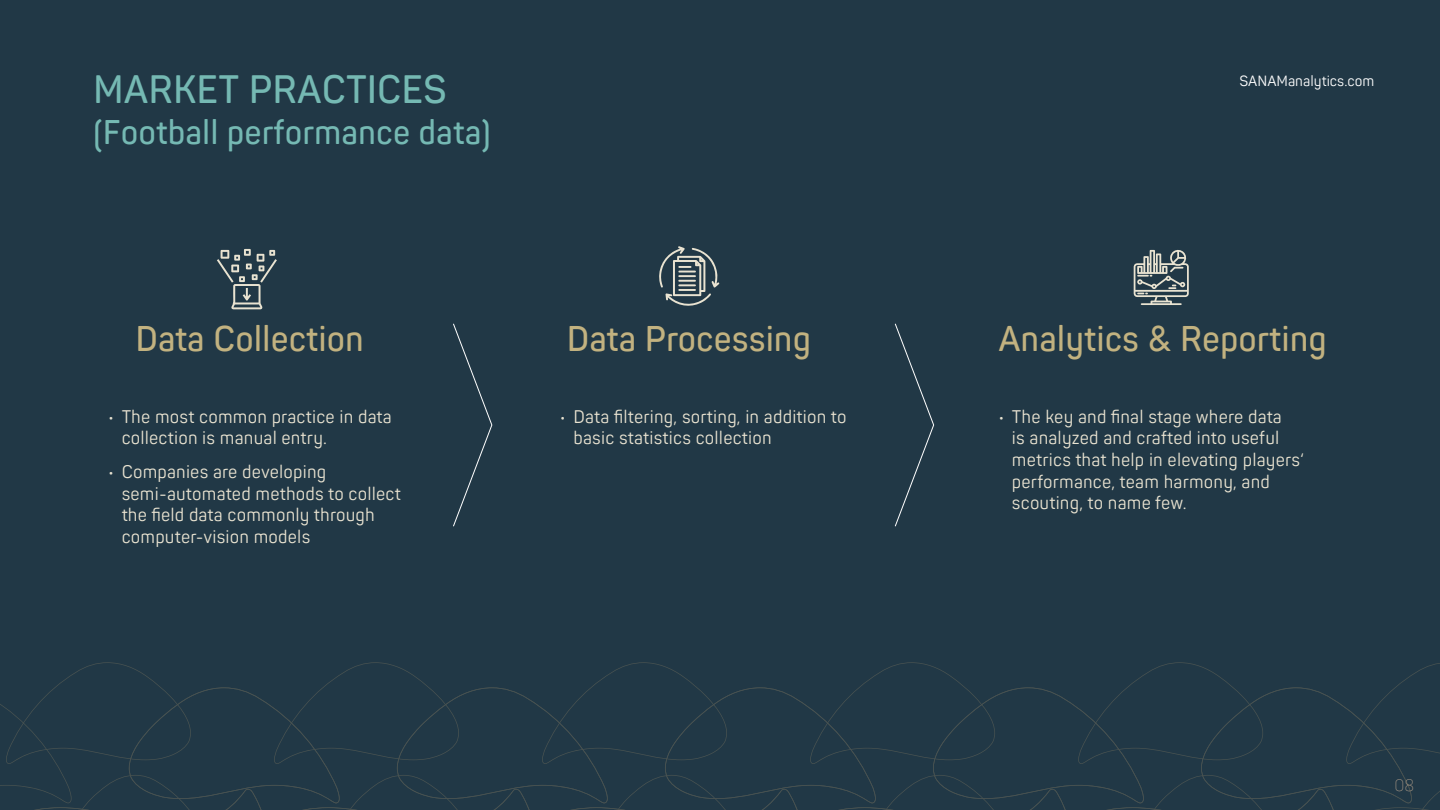
<style>
.page{position:relative;width:1440px;height:810px;background:#213846}
.page>*{position:absolute;margin:0;border:0;box-sizing:border-box;transform-origin:0 0}
.t1{font:600 39.08px "Panton Narrow";color:#75b9b3}
.t2{font:600 35.25px "Panton Narrow";color:#c2b280}
.t3{font:600 33.75px "Panton Narrow";color:#75b9b3}
.t4{font:18px/21.6px "Panton Narrow";letter-spacing:.01em;color:#e9e3d1}
.t5{font:200 16.27px "Panton Narrow";color:#bea790}
.t6{font:14.62px "Panton Narrow";color:#fff}
</style>
<div class="page">
<svg style="left:0;top:662px;width:1440px;height:148px"></svg>
<svg style="left:453px;top:323px;width:39px;height:204px"></svg>
<svg style="left:895px;top:323px;width:39px;height:204px"></svg>
<svg style="left:217px;top:249px;width:60px;height:60px"></svg>
<svg style="left:659px;top:246px;width:60px;height:60px"></svg>
<svg style="left:1134px;top:249px;width:55px;height:56px"></svg>
<h1 class="t1" style="left:93px;top:65px;width:355px">MARKET PRACTICES</h1>
<h3 class="t3" style="left:93px;top:111px;width:399px">(Football performance data)</h3>
<h2 class="t2" style="left:135px;top:317px;width:230px">Data Collection</h2>
<p class="t4" style="left:122px;top:406px;width:272px;text-indent:-14px">• The most common practice in data collection is manual entry.</p>
<p class="t4" style="left:122px;top:461px;width:281px;text-indent:-14px">• Companies are developing semi-automated methods to collect the field data commonly through computer-vision models</p>
<h2 class="t2" style="left:567px;top:317px;width:246px">Data Processing</h2>
<p class="t4" style="left:573px;top:406px;width:275px;text-indent:-14px">• Data filtering, sorting, in addition to basic statistics collection</p>
<p class="t6" style="left:1240px;top:72px;width:136px">SANAManalytics.com</p>
<h2 class="t2" style="left:998px;top:317px;width:330px">Analytics &amp; Reporting</h2>
<p class="t4" style="left:1012px;top:406px;width:294px;text-indent:-14px">• The key and final stage where data<br>is analyzed and crafted into useful metrics that help in elevating players‘ performance, team harmony, and scouting, to name few.</p>
<p class="t5" style="left:1395px;top:775px;width:21px">08</p>
</div>
